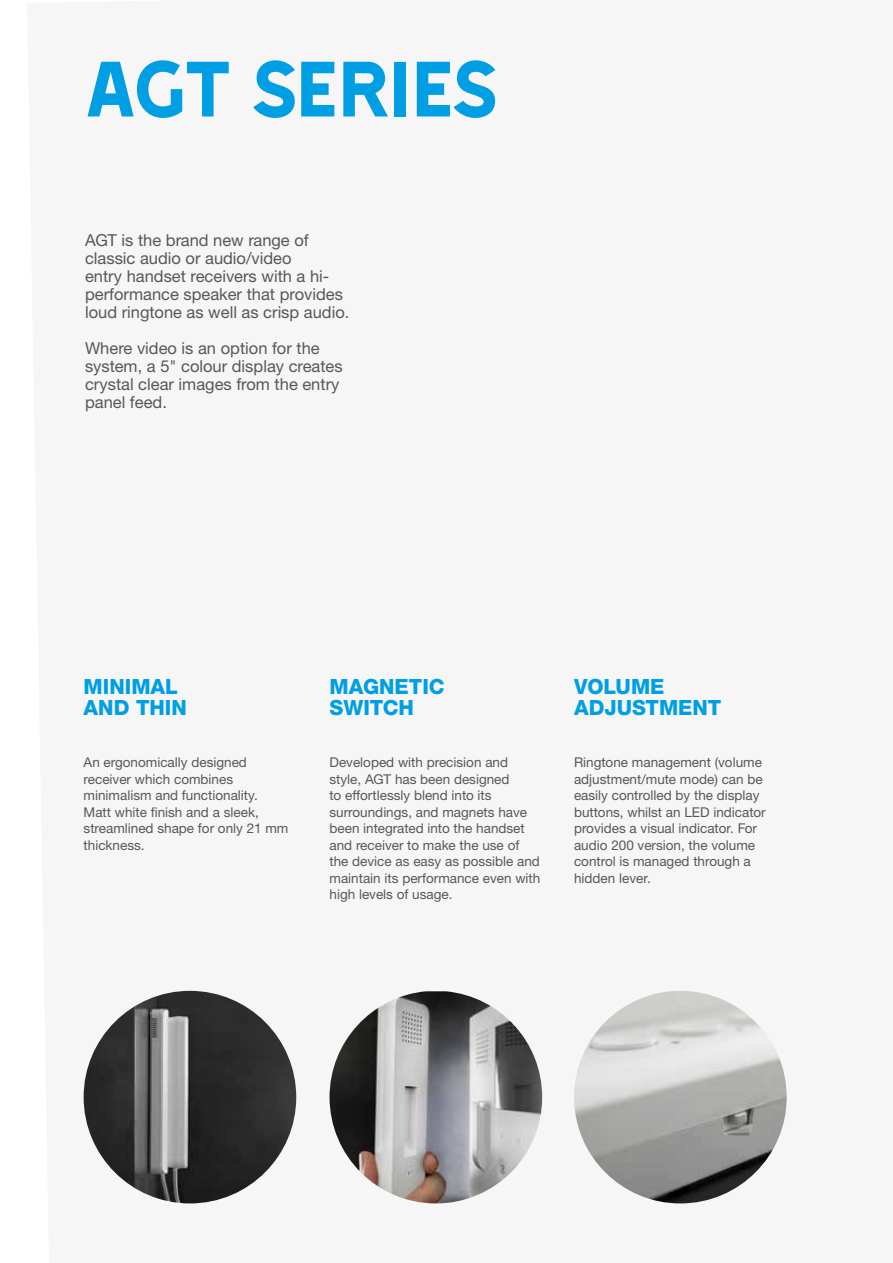
<style>
.page{position:relative;width:893px;height:1263px;background:#fff}
.page>*{position:absolute;margin:0;border:0;box-sizing:border-box;transform-origin:0 0}
.t1{font:90px "Came Type";letter-spacing:-.025em;color:#009fe3}
.t2{font:800 21px/21px "Helvetica Neue LTW1 G";color:#009fe3}
.t3{font:16.5px/18px "Helvetica Neue LTW1 G";color:#575756}
.t4{font:13.5px/16.5px "Helvetica Neue LTW1 G";color:#575756}
</style>
<div class="page">
<img style="left:574px;top:991px;width:213px;height:212px;border-radius:106px">
<img style="left:330px;top:991px;width:212px;height:212px">
<img style="left:84px;top:991px;width:212px;height:212px;border-radius:106px">
<h1 class="t1" style="left:85px;top:42px;width:415px">AGT SERIES</h1>
<p class="t3" style="left:85px;top:231px;width:266px">AGT is the brand new range of classic audio or audio/video<br>entry handset receivers with a hi&shy;performance speaker that provides loud ringtone as well as crisp audio.</p>
<p class="t3" style="left:85px;top:339px;width:259px">Where video is an option for the system, a 5" colour display creates crystal clear images from the entry panel feed.</p>
<h2 class="t2" style="left:84px;top:676px;width:105px">MINIMAL<br>AND THIN</h2>
<p class="t4" style="left:84px;top:754px;width:206px">An ergonomically designed receiver which combines minimalism and functionality.<br>Matt white finish and a sleek, streamlined shape for only 21 mm thickness.</p>
<h2 class="t2" style="left:330px;top:676px;width:117px">MAGNETIC<br>SWITCH</h2>
<p class="t4" style="left:330px;top:754px;width:212px">Developed with precision and style, AGT has been designed<br>to effortlessly blend into its surroundings, and magnets have been integrated into the handset and receiver to make the use of the device as easy as possible and maintain its performance even with high levels of usage.</p>
<h2 class="t2" style="left:574px;top:676px;width:149px">VOLUME<br>ADJUSTMENT</h2>
<p class="t4" style="left:574px;top:754px;width:193px">Ringtone management (volume adjustment/mute mode) can be easily controlled by the display buttons, whilst an LED indicator provides a visual indicator. For audio 200 version, the volume control is managed through a hidden lever.</p>
</div>
